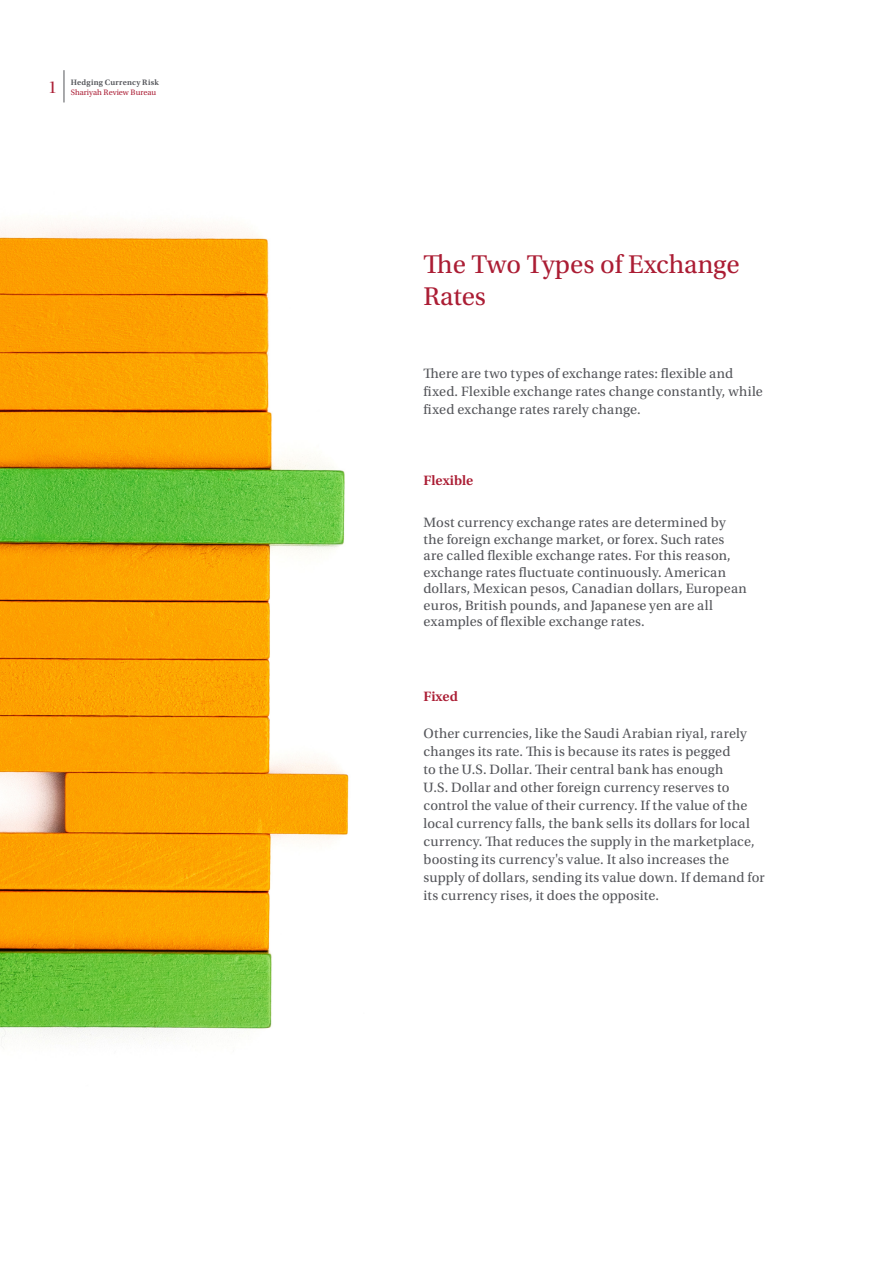
<style>
.page{position:relative;width:893px;height:1263px;background:#fff}
.page>*{position:absolute;margin:0;border:0;box-sizing:border-box;transform-origin:0 0}
.Title_Main_Level_01{font:27px/32.4px "Utopia Std";color:#ab1d34}
.Body_text_Utopia{font:14.25px/18px "Utopia Std";letter-spacing:.015em;color:#54555a}
.Sub_Heading_Level_03{font:14.25px/16.5px "Utopia Std";letter-spacing:.015em;color:#54555a}
.Sub_Heading_Level_03-2{font:600 14.25px "Utopia Std";color:#ab1d34}
.t1{font:8.25px/10.2px "Utopia Std";color:#ab1d34;text-align:right}
.s1{font-weight:600;color:#54555a}
</style>
<div class="page">
<hr style="left:64px;top:70px;width:1px;height:32px;background:#54555a">
<img style="left:0;top:224px;width:349px;height:819px">
<p class="t1" style="left:48px;top:77px;width:112px"><span class="s1">Hedging Currency Risk<br></span><sup>1</sup> Shariyah Review Bureau</p>
<p class="Title_Main_Level_01" style="left:424px;top:248px;width:318px">The Two Types of Exchange<br>Rates</p>
<p class="Body_text_Utopia" style="left:424px;top:365px;width:341px">There are two types of exchange rates: flexible and fixed. Flexible exchange rates change constantly, while fixed exchange rates rarely change.</p>
<p class="Sub_Heading_Level_03-2" style="left:424px;top:472px;width:51px">Flexible</p>
<p class="Sub_Heading_Level_03" style="left:424px;top:514px;width:325px">Most currency exchange rates are determined by the foreign exchange market, or forex. Such rates are called flexible exchange rates. For this reason, exchange rates fluctuate continuously. American dollars, Mexican pesos, Canadian dollars, European euros, British pounds, and Japanese yen are all examples of flexible exchange rates.</p>
<p class="Sub_Heading_Level_03-2" style="left:424px;top:688px;width:36px">Fixed</p>
<p class="Body_text_Utopia" style="left:424px;top:725px;width:342px">Other currencies, like the Saudi Arabian riyal, rarely changes its rate. This is because its rates is pegged<br>to the U.S. Dollar. Their central bank has enough<br>U.S. Dollar and other foreign currency reserves to control the value of their currency. If the value of the local currency falls, the bank sells its dollars for local currency. That reduces the supply in the marketplace, boosting its currency's value. It also increases the supply of dollars, sending its value down. If demand for its currency rises, it does the opposite.</p>
</div>
